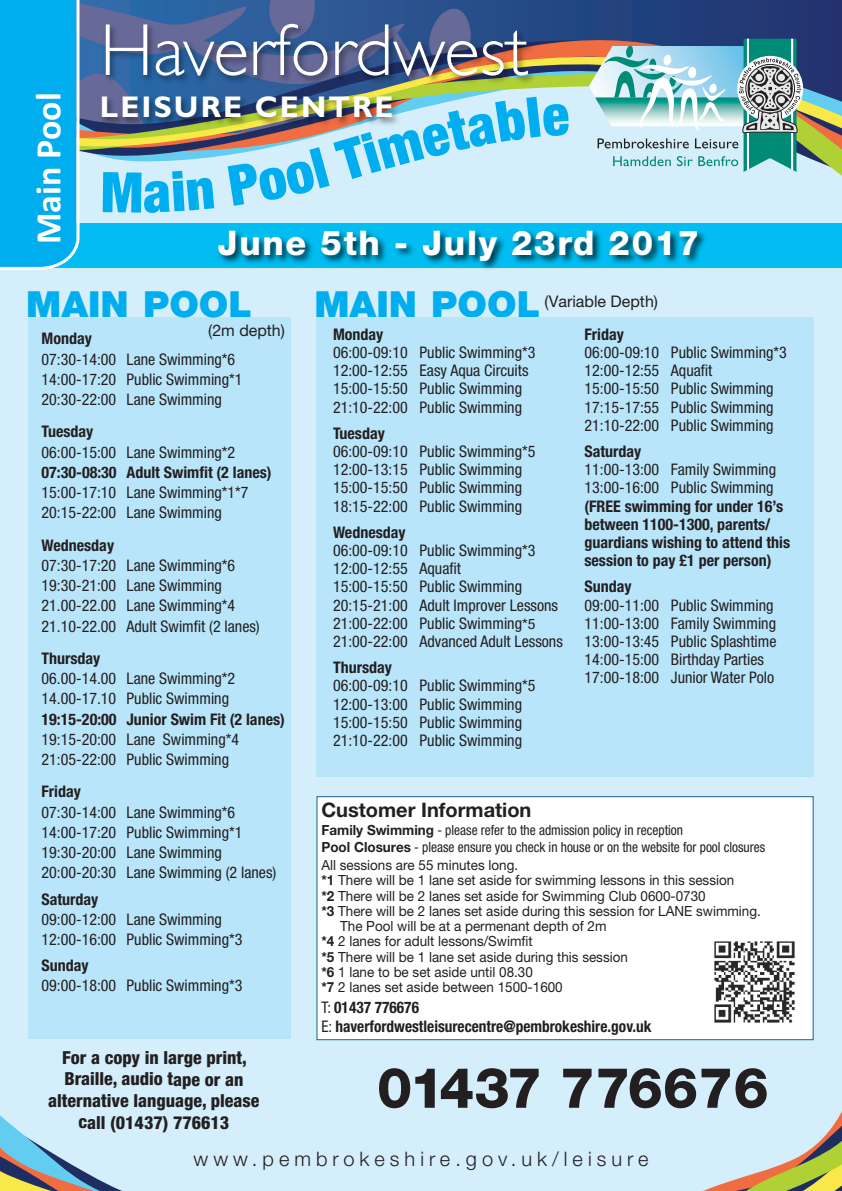
<style>
.page{position:relative;width:842px;height:1191px;background:#d4effb}
.page>*{position:absolute;margin:0;border:0;box-sizing:border-box;transform-origin:0 0}
.t1{font:300 74px "Gill Sans Std";color:#fff}
.t2{font:800 56px "Helvetica Neue LT Pro";color:#231f20}
.t3{font:900 36px "Helvetica Neue LT Pro";color:#00aeef}
.t4{font:700 36px "Calibri";color:#fff}
.t5{font:800 34px "Helvetica Neue LT Pro";letter-spacing:.05em;color:#fff}
.t6{font:700 30px "Gill Sans Std";letter-spacing:.07em;color:#fff}
.t7{font:300 20px "Helvetica Neue LT Pro";letter-spacing:.25em;color:#231f20}
.t8{font:700 20px "Helvetica Neue LT Pro";color:#231f20}
.t9{font:800 condensed 18px/21.6px "Helvetica Neue LT Pro";color:#231f20;text-align:center}
.t10{font:condensed 16px/18.2px "Helvetica Neue LT Pro";color:#231f20}
.t11{font:700 condensed 16px/18.2px "Helvetica Neue LT Pro";color:#231f20}
.t12{font:700 condensed 16px/19.2px "Helvetica Neue LT Pro";color:#231f20;scale:.96 1}
.t13{font:16px "Helvetica Neue LT Pro";color:#231f20}
.t14{font:14px "Helvetica Neue LT Pro";color:#231f20;scale:.96 1}
.t15{font:condensed 14px/17.8px "Helvetica Neue LT Pro";color:#231f20;scale:.96 1}
.s1{font-size:14.4px}
.s2{font-weight:700;font-stretch:normal}
.s3{font-stretch:normal}
.s4{font-weight:700}
.s5{font-weight:400}
</style>
<div class="page">
<svg style="left:570px;top:0;width:272px;height:26px;background:#213a76"></svg>
<div style="left:639px;top:26px;width:203px;height:25px;background:#233874"></div>
<svg style="left:801px;top:54px;width:41px;height:113px;background:#77876f"></svg>
<svg style="left:643px;top:1040px;width:199px;height:151px"></svg>
<svg style="left:0;top:1115px;width:122px;height:76px"></svg>
<svg style="left:639px;top:39px;width:162px;height:133px"></svg>
<img style="left:570px;top:10px;width:69px;height:157px">
<img style="left:570px;top:223px;width:272px;height:45px">
<div style="left:28px;top:317px;width:263px;height:721px;background:#b9e5fa"></div>
<div style="left:316px;top:317px;width:498px;height:459px;background:#b9e5fa"></div>
<div style="left:317px;top:797px;width:496px;height:242px;background:#fff"></div>
<div style="left:316px;top:796px;width:498px;height:244px;border:1px solid #185f95"></div>
<img style="left:714px;top:941px;width:81px;height:82px">
<svg style="left:0;top:0;width:570px;height:270px"></svg>
<h3 class="t4" style="left:27px;top:244px;width:153px;rotate:-90deg">Main Pool</h3>
<h1 class="t1" style="left:100px;top:22px;width:430px">Haverfordwest</h1>
<h3 class="t6" style="left:100px;top:95px;width:295px">LEISURE CENTRE</h3>
<h3 class="t5" style="left:218px;top:231px;width:483px">June 5th - July 23rd 2017</h3>
<h3 class="t3" style="left:26px;top:291px;width:227px">MAIN POOL</h3>
<h3 class="t3" style="left:314px;top:291px;width:227px">MAIN POOL</h3>
<p class="t13" style="left:208px;top:324px;width:78px">(2m depth)</p>
<p class="t13" style="left:544px;top:296px;width:115px">(Variable Depth)</p>
<p class="t11" style="left:584px;top:326px;width:41px">Friday</p>
<p class="t10" style="left:584px;top:344px;width:204px">06:00-09:10 Public Swimming*3<br>12:00-12:55 Aquafit<br>15:00-15:50 Public Swimming<br>17:15-17:55 Public Swimming<br>21:10-22:00 Public Swimming</p>
<p class="t11" style="left:584px;top:443px;width:58px">Saturday</p>
<p class="t10" style="left:584px;top:462px;width:193px">11:00-13:00 Family Swimming<br>13:00-16:00 Public Swimming</p>
<p class="t11" style="left:584px;top:498px;width:207px">(FREE swimming for under 16’s between 1100-1300, parents/ guardians wishing to attend this session to pay £1 per person)</p>
<p class="t11" style="left:584px;top:579px;width:49px">Sunday</p>
<p class="t10" style="left:584px;top:597px;width:193px">09:00-11:00 Public Swimming<br>11:00-13:00 Family Swimming<br>13:00-13:45 Public Splashtime<br>14:00-15:00 Birthday Parties<br>17:00-18:00 Junior Water Polo</p>
<p class="t11" style="left:333px;top:326px;width:52px">Monday</p>
<p class="t10" style="left:333px;top:344px;width:204px">06:00-09:10 Public Swimming*3<br>12:00-12:55 Easy Aqua Circuits<br>15:00-15:50 Public Swimming<br>21:10-22:00 Public Swimming</p>
<p class="t11" style="left:333px;top:425px;width:53px">Tuesday</p>
<p class="t10" style="left:333px;top:443px;width:204px">06:00-09:10 Public Swimming*5<br>12:00-13:15 Public Swimming<br>15:00-15:50 Public Swimming<br>18:15-22:00 Public Swimming</p>
<p class="t11" style="left:333px;top:524px;width:74px">Wednesday</p>
<p class="t10" style="left:333px;top:542px;width:231px">06:00-09:10 Public Swimming*3<br>12:00-12:55 Aquafit<br>15:00-15:50 Public Swimming<br>20:15-21:00 Adult Improver Lessons<br>21:00-22:00 Public Swimming<span class="s1">*5<br></span>21:00-22:00 Advanced Adult Lessons</p>
<p class="t11" style="left:333px;top:660px;width:60px">Thursday</p>
<p class="t10" style="left:333px;top:678px;width:204px">06:00-09:10 Public Swimming*5<br>12:00-13:00 Public Swimming<br>15:00-15:50 Public Swimming<br>21:10-22:00 Public Swimming</p>
<p class="t11" style="left:42px;top:331px;width:52px">Monday</p>
<p class="t10" style="left:42px;top:350px;width:202px;line-height:20.2px">07:30-14:00 Lane Swimming*6<br>14:00-17:20 Public Swimming*1<br>20:30-22:00 Lane Swimming</p>
<p class="t11" style="left:42px;top:424px;width:53px">Tuesday</p>
<p class="t10" style="left:42px;top:444px;width:195px">06:00-15:00 Lane Swimming*2</p>
<p class="t11" style="left:42px;top:464px;width:232px">07:30-08:30 Adult Swimfit (2 lanes)</p>
<p class="t10" style="left:42px;top:483px;width:209px;line-height:20.2px">15:00-17:10 Lane Swimming*1*7<br>20:15-22:00 Lane Swimming</p>
<p class="t11" style="left:42px;top:537px;width:74px">Wednesday</p>
<p class="t10" style="left:42px;top:556px;width:220px;line-height:20.2px">07:30-17:20 Lane Swimming*6<br>19:30-21:00 Lane Swimming<br>21.00-22.00 Lane Swimming*4<br>21.10-22.00 Adult Swimfit (2 lanes)</p>
<p class="t11" style="left:42px;top:650px;width:60px">Thursday</p>
<p class="t10" style="left:42px;top:669px;width:195px;line-height:20.2px">06.00-14.00 Lane Swimming*2<br>14.00-17.10 Public Swimming</p>
<p class="t11" style="left:42px;top:711px;width:245px">19:15-20:00 Junior Swim Fit (2 lanes)</p>
<p class="t10" style="left:42px;top:730px;width:199px;line-height:20.2px">19:15-20:00 Lane Swimming*4<br>21:05-22:00 Public Swimming</p>
<p class="t11" style="left:42px;top:784px;width:41px">Friday</p>
<p class="t10" style="left:42px;top:803px;width:236px;line-height:20.2px">07:30-14:00 Lane Swimming*6<br>14:00-17:20 Public Swimming*1<br>19:30-20:00 Lane Swimming<br>20:00-20:30 Lane Swimming (2 lanes)</p>
<p class="t11" style="left:42px;top:891px;width:58px">Saturday</p>
<p class="t10" style="left:42px;top:910px;width:202px;line-height:20.2px">09:00-12:00 Lane Swimming<br>12:00-16:00 Public Swimming*3</p>
<p class="t11" style="left:42px;top:958px;width:49px">Sunday</p>
<p class="t10" style="left:42px;top:977px;width:202px">09:00-18:00 Public Swimming*3</p>
<p class="t8" style="left:321px;top:803px;width:211px">Customer Information</p>
<p class="t15" style="left:321px;top:822px;width:464px"><span class="s2">Family Swimming</span> - please refer to the admission policy in reception<br><span class="s2">Pool Closures</span> - please ensure you check in house or on the website for pool closures<br><span class="s3">All sessions are 55 minutes long.</span></p>
<p class="t14" style="left:321px;top:875px;width:431px"><span class="s4">*1</span> There will be 1 lane set aside for swimming lessons in this session</p>
<p class="t14" style="left:321px;top:890px;width:402px"><span class="s4">*2</span> There will be 2 lanes set aside for Swimming Club 0600-0730</p>
<p class="t14" style="left:321px;top:906px;width:459px"><span class="s4">*3</span> There will be 2 lanes set aside during this session for LANE swimming.</p>
<p class="t14" style="left:340px;top:921px;width:279px">The Pool will be at a permenant depth of 2m</p>
<p class="t14" style="left:321px;top:936px;width:222px"><span class="s4">*4</span> 2 lanes for adult lessons/Swimfit</p>
<p class="t14" style="left:321px;top:951px;width:321px"><span class="s4">*5</span> There will be 1 lane set aside during this session</p>
<p class="t14" style="left:321px;top:966px;width:222px"><span class="s4">*6</span> 1 lane to be set aside until 08.30</p>
<p class="t14" style="left:321px;top:982px;width:253px"><span class="s4">*7</span> 2 lanes set aside between 1500-1600</p>
<p class="t12" style="left:321px;top:999px;width:345px"><span class="s5">T:</span> 01437 776676<br><span class="s5">E:</span> haverfordwestleisurecentre@pembrokeshire.gov.uk</p>
<p class="t9" style="left:48px;top:1048px;width:213px">For a copy in large print,<br>Braille, audio tape or an alternative language, please call (01437) 776613</p>
<h2 class="t2" style="left:377px;top:1067px;width:393px">01437 776676</h2>
<p class="t7" style="left:194px;top:1152px;width:456px">www.pembrokeshire.gov.uk/leisure</p>
</div>
